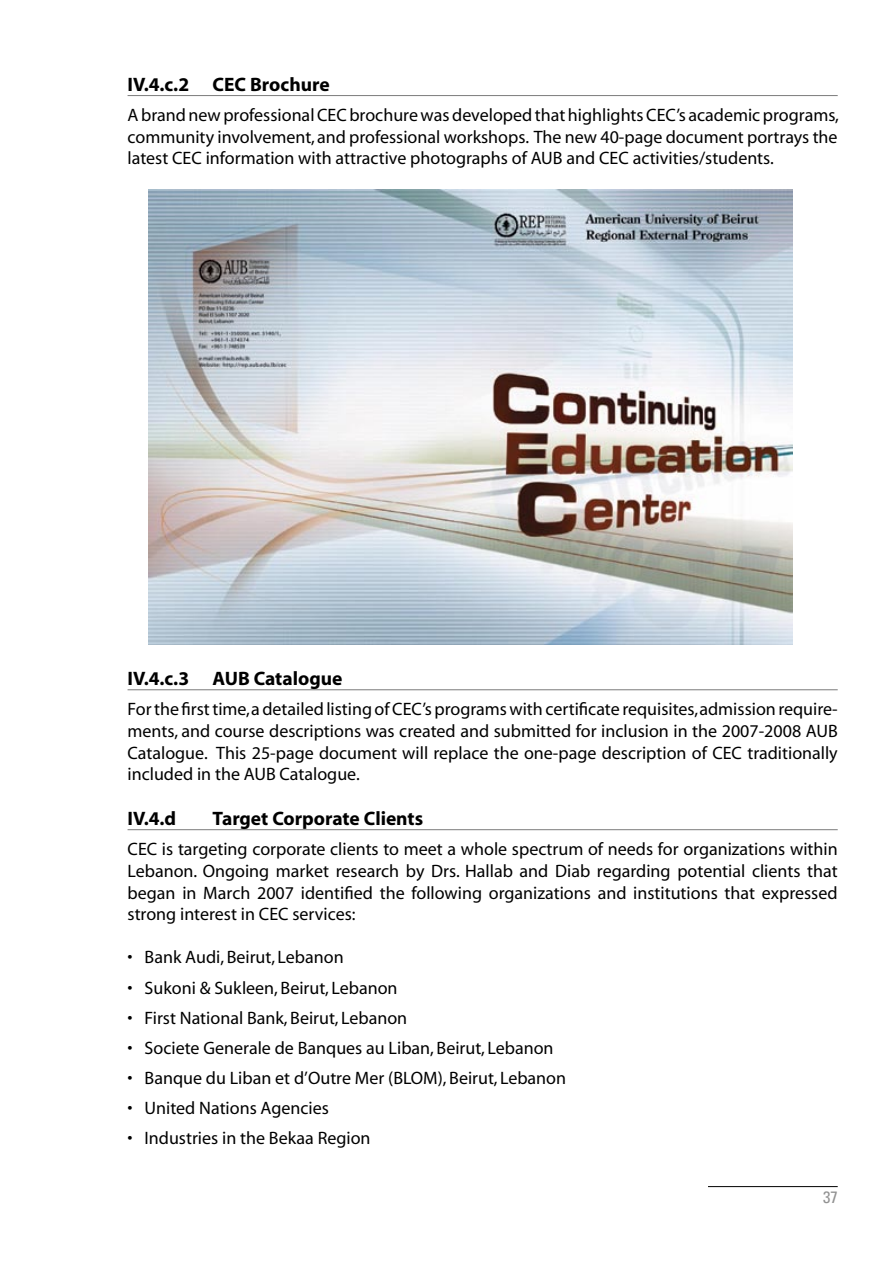
<style>
.page{position:relative;width:893px;height:1263px;background:#fff}
.page>*{position:absolute;margin:0;border:0;box-sizing:border-box;transform-origin:0 0}
.t1{font:700 19.5px "Myriad";color:#000}
.t2{font:18px/21.6px "Myriad";color:#000;text-align:justify}
.t3{font:condensed 16.5px "Univers";color:#929292}
</style>
<div class="page">
<hr style="left:708px;top:1186px;width:130px;height:1px;background:#000">
<hr style="left:128px;top:95px;width:710px;height:1px;background:#7b7b7b">
<hr style="left:128px;top:689px;width:710px;height:1px;background:#7b7b7b">
<hr style="left:128px;top:829px;width:710px;height:1px;background:#7b7b7b">
<img style="left:148px;top:190px;width:644px;height:455px">
<p class="t1" style="left:128px;top:75px;width:204px">IV.4.c.2 CEC Brochure</p>
<p class="t2" style="left:128px;top:105px;width:713px">A brand new professional CEC brochure was developed that highlights CEC’s academic programs, community involvement, and professional workshops. The new 40-page document portrays the latest CEC information with attractive photographs of AUB and CEC activities/students.</p>
<p class="t1" style="left:128px;top:669px;width:216px">IV.4.c.3 AUB Catalogue</p>
<p class="t2" style="left:128px;top:699px;width:712px">For the first time,a detailed listing of CEC’s programs with certificate requisites,admission require&shy;ments, and course descriptions was created and submitted for inclusion in the 2007-2008 AUB Catalogue. This 25-page document will replace the one-page description of CEC traditionally included in the AUB Catalogue.</p>
<p class="t1" style="left:128px;top:809px;width:50px">IV.4.d</p>
<p class="t1" style="left:213px;top:809px;width:212px">Target Corporate Clients</p>
<p class="t2" style="left:128px;top:839px;width:712px">CEC is targeting corporate clients to meet a whole spectrum of needs for organizations within Lebanon. Ongoing market research by Drs. Hallab and Diab regarding potential clients that began in March 2007 identified the following organizations and institutions that expressed strong interest in CEC services:</p>
<p class="t2" style="left:128px;top:947px;width:218px">• Bank Audi, Beirut, Lebanon</p>
<p class="t2" style="left:128px;top:977px;width:271px">• Sukoni &amp; Sukleen, Beirut, Lebanon</p>
<p class="t2" style="left:128px;top:1007px;width:281px">• First National Bank, Beirut, Lebanon</p>
<p class="t2" style="left:128px;top:1038px;width:427px">• Societe Generale de Banques au Liban, Beirut, Lebanon</p>
<p class="t2" style="left:128px;top:1068px;width:440px">• Banque du Liban et d’Outre Mer (BLOM), Beirut, Lebanon</p>
<p class="t2" style="left:128px;top:1098px;width:203px">• United Nations Agencies</p>
<p class="t2" style="left:128px;top:1128px;width:245px">• Industries in the Bekaa Region</p>
<p class="t3" style="left:823px;top:1187px;width:16px">37</p>
</div>
